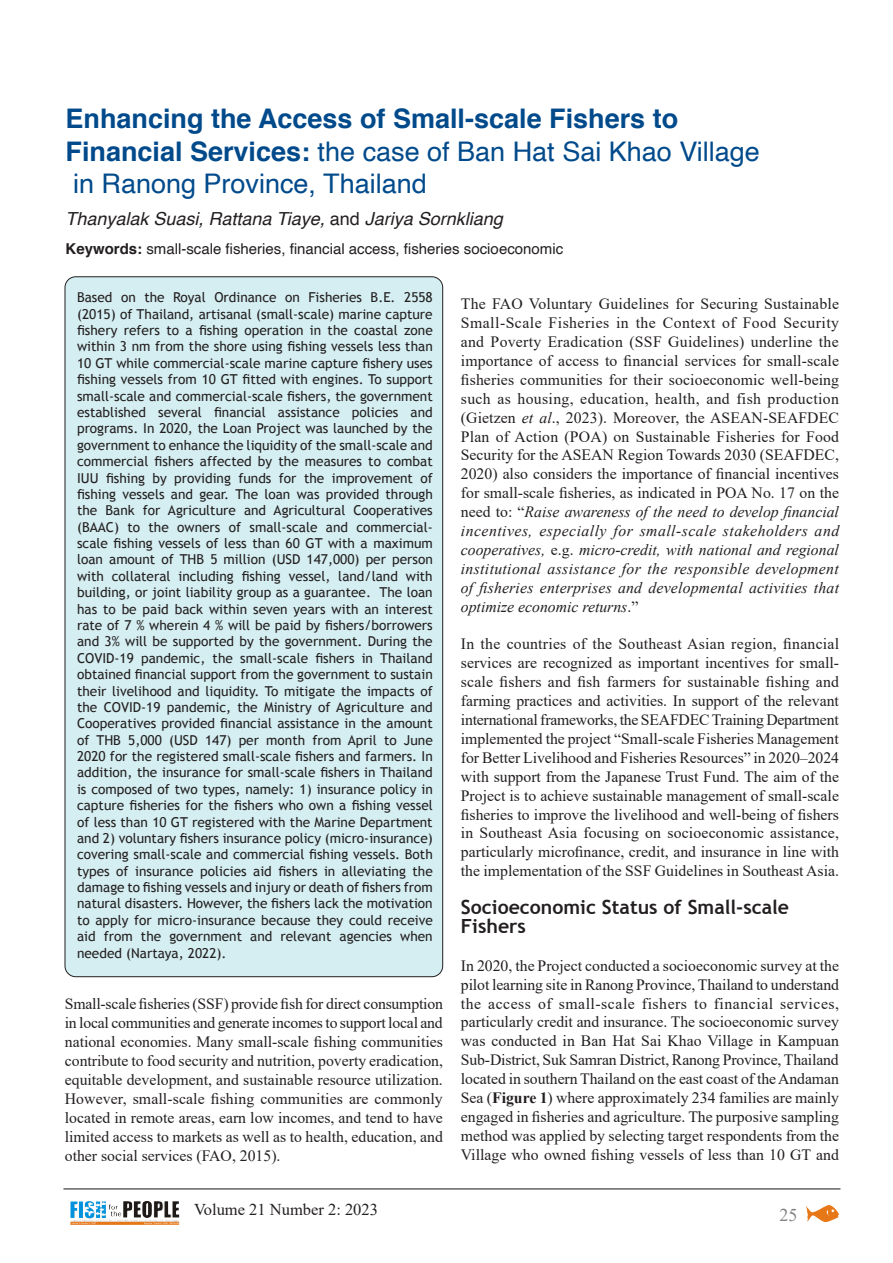
<style>
.page{position:relative;width:893px;height:1263px;background:#fff}
.page>*{position:absolute;margin:0;border:0;box-sizing:border-box;transform-origin:0 0}
.Article_title{font:700 27px/32.4px "Helvetica";color:#004a8b}
.Headline{font:700 19.5px/18.9px "Trebuchet MS";color:#231f20}
.Article_title-2{font:italic 18px "Helvetica";color:#231f20}
.t1{font:18px "Times New Roman";color:#808285}
.t2{font:16.5px "Times New Roman";color:#231f20}
.Text{font:15.75px/18.9px "Times New Roman";color:#231f20;text-align:justify}
.Article_title-3{font:15px "Helvetica";color:#231f20}
.Introductory_box{font:13.65px/16.4px "Trebuchet MS";color:#231f20;text-align:justify}
.s1{font-weight:400}
.s2{font-style:normal}
.s3{font-weight:700}
.s4{font-style:italic}
</style>
<div class="page">
<img style="left:807px;top:1206px;width:32px;height:16px">
<img style="left:84px;top:1201px;width:95px;height:18px">
<hr style="left:63px;top:1188px;width:777px;height:2px;background:#636366">
<div style="left:65px;top:277px;width:378px;height:700px;background:#d5eef1;border-radius:11px"></div>
<p class="Article_title" style="left:66px;top:103px;width:696px">Enhancing the Access of Small-scale Fishers to<br>Financial Services: <span class="s1">the case of Ban Hat Sai Khao Village in Ranong Province, Thailand</span></p>
<p class="Article_title-2" style="left:66px;top:205px;width:439px">Thanyalak Suasi, Rattana Tiaye, <span class="s2">and</span> Jariya Sornkliang</p>
<p class="Article_title-3" style="left:66px;top:237px;width:499px"><span class="s3">Keywords:</span> small-scale fisheries, financial access, fisheries socioeconomic</p>
<p class="Introductory_box" style="left:77px;top:289px;width:357px">Based on the Royal Ordinance on Fisheries B.E. 2558 (2015) of Thailand, artisanal (small-scale) marine capture fishery refers to a fishing operation in the coastal zone within 3 nm from the shore using fishing vessels less than 10 GT while commercial-scale marine capture fishery uses fishing vessels from 10 GT fitted with engines. To support small-scale and commercial-scale fishers, the government established several financial assistance policies and programs. In 2020, the Loan Project was launched by the government to enhance the liquidity of the small-scale and commercial fishers affected by the measures to combat IUU fishing by providing funds for the improvement of fishing vessels and gear. The loan was provided through the Bank for Agriculture and Agricultural Cooperatives (BAAC) to the owners of small-scale and commercial&shy;scale fishing vessels of less than 60 GT with a maximum loan amount of THB 5 million (USD 147,000) per person with collateral including fishing vessel, land/land with building, or joint liability group as a guarantee. The loan has to be paid back within seven years with an interest rate of 7 % wherein 4 % will be paid by fishers/borrowers and 3% will be supported by the government. During the COVID-19 pandemic, the small-scale fishers in Thailand obtained financial support from the government to sustain their livelihood and liquidity. To mitigate the impacts of the COVID-19 pandemic, the Ministry of Agriculture and Cooperatives provided financial assistance in the amount of THB 5,000 (USD 147) per month from April to June 2020 for the registered small-scale fishers and farmers. In addition, the insurance for small-scale fishers in Thailand is composed of two types, namely: 1) insurance policy in capture fisheries for the fishers who own a fishing vessel of less than 10 GT registered with the Marine Department and 2) voluntary fishers insurance policy (micro-insurance) covering small-scale and commercial fishing vessels. Both types of insurance policies aid fishers in alleviating the damage to fishing vessels and injury or death of fishers from natural disasters. However, the fishers lack the motivation to apply for micro-insurance because they could receive aid from the government and relevant agencies when needed (Nartaya, 2022).</p>
<p class="Text" style="left:65px;top:994px;width:380px">Small-scale fisheries (SSF) provide fish for direct consumption in local communities and generate incomes to support local and national economies. Many small-scale fishing communities contribute to food security and nutrition, poverty eradication, equitable development, and sustainable resource utilization.<br>However, small-scale fishing communities are commonly located in remote areas, earn low incomes, and tend to have limited access to markets as well as to health, education, and other social services (FAO, 2015).</p>
<p class="Text" style="left:461px;top:294px;width:380px">The FAO Voluntary Guidelines for Securing Sustainable Small-Scale Fisheries in the Context of Food Security and Poverty Eradication (SSF Guidelines) underline the importance of access to financial services for small-scale fisheries communities for their socioeconomic well-being such as housing, education, health, and fish production (Gietzen <span class="s4">et al</span>., 2023). Moreover, the ASEAN-SEAFDEC Plan of Action (POA) on Sustainable Fisheries for Food Security for the ASEAN Region Towards 2030 (SEAFDEC, 2020) also considers the importance of financial incentives for small-scale fisheries, as indicated in POA No. 17 on the need to: “<span class="s4">Raise awareness of the need to develop financial incentives, especially for small-scale stakeholders and cooperatives,</span> e.g. <span class="s4">micro-credit, with national and regional institutional assistance for the responsible development of fisheries enterprises and developmental activities that optimize economic returns</span>.”</p>
<p class="Text" style="left:461px;top:634px;width:380px">In the countries of the Southeast Asian region, financial services are recognized as important incentives for small&shy;scale fishers and fish farmers for sustainable fishing and farming practices and activities. In support of the relevant international frameworks, the SEAFDEC Training Department implemented the project “Small-scale Fisheries Management for Better Livelihood and Fisheries Resources” in 2020–2024 with support from the Japanese Trust Fund. The aim of the Project is to achieve sustainable management of small-scale fisheries to improve the livelihood and well-being of fishers in Southeast Asia focusing on socioeconomic assistance, particularly microfinance, credit, and insurance in line with the implementation of the SSF Guidelines in Southeast Asia.</p>
<p class="Headline" style="left:461px;top:898px;width:330px">Socioeconomic Status of Small-scale<br>Fishers</p>
<p class="Text" style="left:461px;top:955px;width:380px">In 2020, the Project conducted a socioeconomic survey at the pilot learning site in Ranong Province, Thailand to understand the access of small-scale fishers to financial services, particularly credit and insurance. The socioeconomic survey was conducted in Ban Hat Sai Khao Village in Kampuan Sub-District, Suk Samran District, Ranong Province, Thailand located in southern Thailand on the east coast of the Andaman Sea (<span class="s3">Figure 1</span>) where approximately 234 families are mainly engaged in fisheries and agriculture. The purposive sampling method was applied by selecting target respondents from the Village who owned fishing vessels of less than 10 GT and</p>
<p class="t2" style="left:194px;top:1198px;width:185px">Volume 21 Number 2: 2023</p>
<p class="t1" style="left:780px;top:1202px;width:19px">25</p>
</div>
